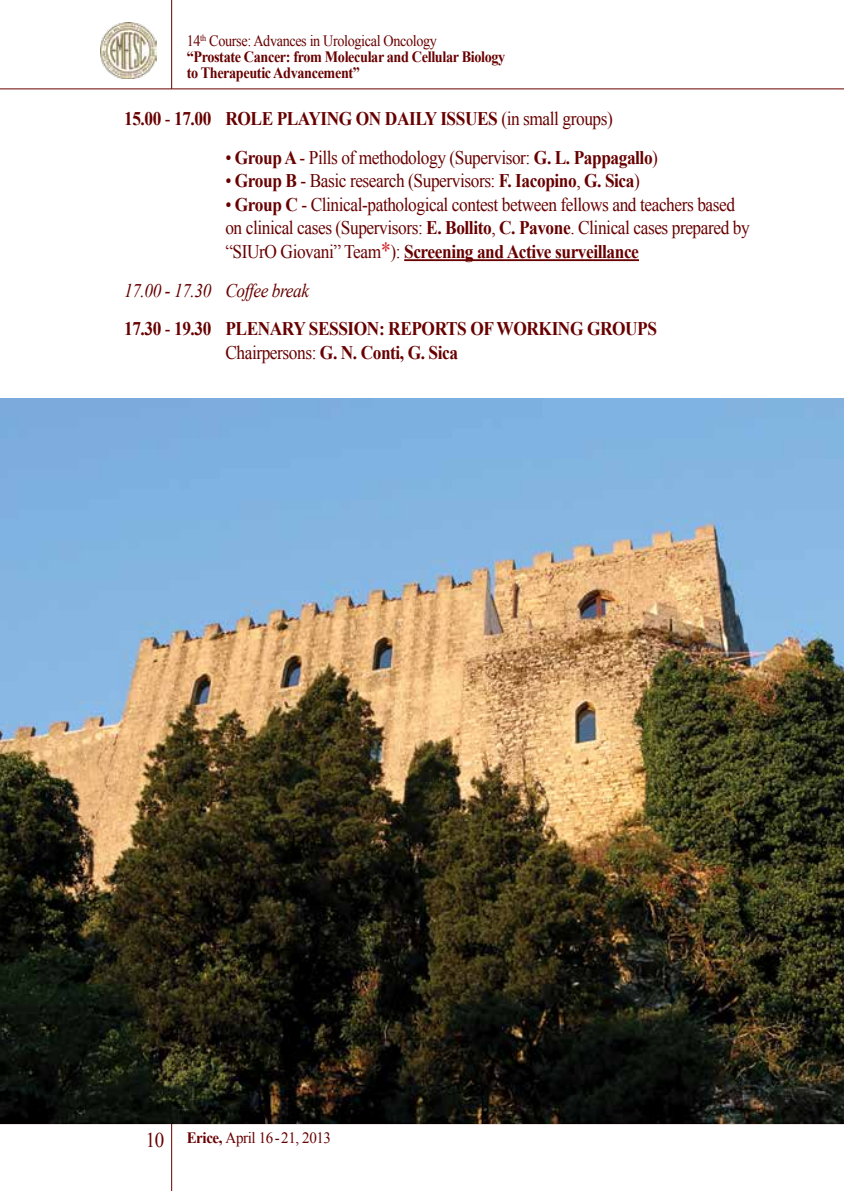
<style>
.page{position:relative;width:844px;height:1191px;background:#fff}
.page>*{position:absolute;margin:0;border:0;box-sizing:border-box;transform-origin:0 0}
.t1{font:19.25px/23.6px "Times New Roman";letter-spacing:-.025em;color:#680000;scale:.9 1}
.t2{font:700 19.25px/38.5px "Times New Roman";letter-spacing:-.025em;color:#680000;scale:.9 1}
.t3{font:700 15.75px/15.8px "Times New Roman";letter-spacing:-.025em;color:#680000;scale:.9 1}
.t4{font:15.75px "Times New Roman";letter-spacing:-.025em;color:#680000;scale:.95 1}
.s1{font-weight:400}
.s2{font-weight:700}
.s3{font-size:22.75px;color:#d2232a}
.s4{font-weight:400;font-style:italic}
.s5{font-size:21px}
</style>
<div class="page">
<img style="left:100px;top:23px;width:56px;height:56px">
<hr style="left:171px;top:0;width:1px;height:89px;background:#680000">
<hr style="left:171px;top:1123px;width:1px;height:68px;background:#680000">
<hr style="left:0;top:88px;width:843px;height:1px;background:#680000">
<hr style="left:0;top:1123px;width:843px;height:1px;background:#680000">
<hr style="left:404px;top:259px;width:234px;height:2px;background:#680000">
<img style="left:0;top:399px;width:843px;height:724px">
<p class="t3" style="left:187px;top:33px;width:355px"><span class="s1">14</span><sup>th</sup> <span class="s1">Course: Advances in Urological Oncology<br></span>“Prostate Cancer: from Molecular and Cellular Biology to Therapeutic Advancement”</p>
<p class="t2" style="left:124px;top:99px;width:544px">15.00 <span class="s1">-</span> 17.00 ROLE PLAYING ON DAILY ISSUES <span class="s1">(in small groups)</span></p>
<p class="t1" style="left:225px;top:145px;width:482px">• <span class="s2">Group A</span> - Pills of methodology (Supervisor: <span class="s2">G. L. Pappagallo</span>)</p>
<p class="t1" style="left:225px;top:169px;width:462px">• <span class="s2">Group B</span> - Basic research (Supervisors: <span class="s2">F. Iacopino</span>, <span class="s2">G. Sica</span>)</p>
<p class="t1" style="left:225px;top:192px;width:584px">• <span class="s2">Group C</span> - Clinical-pathological contest between fellows and teachers based on clinical cases (Supervisors: <span class="s2">E. Bollito</span>, <span class="s2">C. Pavone</span>. Clinical cases prepared by “SIUrO Giovani” Team<span class="s3">*</span>): <span class="s2">Screening and Active surveillance</span></p>
<p class="t2" style="left:124px;top:270px;width:593px"><span class="s4">17.00 - 17.30 Coffee break<br></span>17.30 <span class="s1">-</span> 19.30 PLENARY SESSION: REPORTS OF WORKING GROUPS</p>
<p class="t2" style="left:225px;top:332px;width:260px"><span class="s1">Chairpersons:</span> G. N. Conti, G. Sica</p>
<p class="t4" style="left:146px;top:1127px;width:196px"><span class="s5">10</span> <span class="s2">Erice,</span> April 16-21, 2013</p>
</div>
